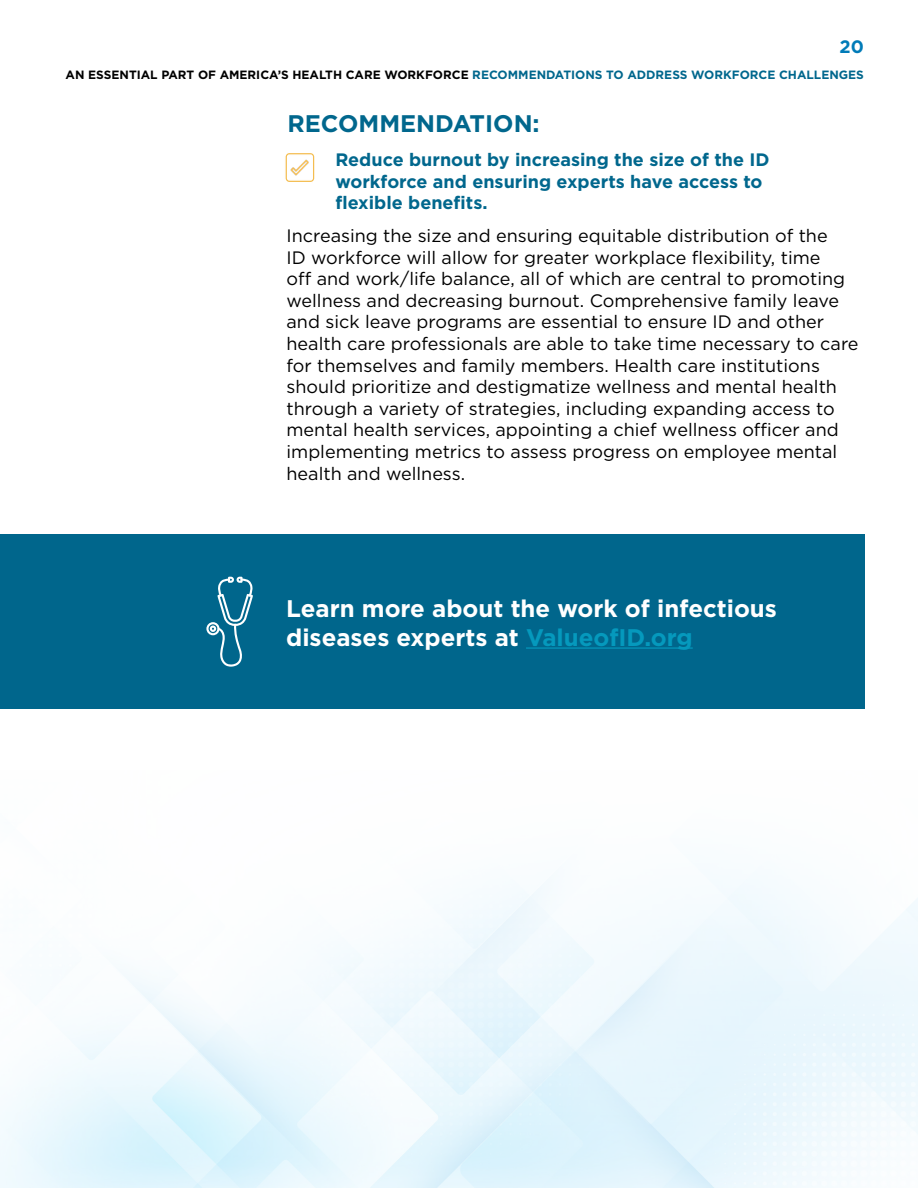
<style>
.page{position:relative;width:918px;height:1188px;background:#fff}
.page>*{position:absolute;margin:0;border:0;box-sizing:border-box;transform-origin:0 0}
.t1{font:700 24px/28.8px "Gotham";color:#fff}
.t2{font:700 24px "Gotham";color:#01678d}
.t3{font:18px/21.6px "Gotham";color:#000}
.t4{font:700 18px/21.6px "Gotham";color:#01678d}
.t5{font:700 18px "Gotham";color:#007bb8}
.t6{font:700 12px "Gotham";color:#000}
.s1{color:#01678d}
.s2{color:#0599bd}
</style>
<div class="page">
<svg style="left:285px;top:153px;width:30px;height:29px"></svg>
<img style="left:290px;top:159px;width:19px;height:17px">
<div style="left:0;top:534px;width:864px;height:175px;background:#00668c"></div>
<hr style="left:526px;top:647px;width:167px;height:2px;background:#0599bd">
<svg style="left:206px;top:577px;width:47px;height:90px"></svg>
<p class="t5" style="left:840px;top:35px;width:26px">20</p>
<p class="t6" style="left:66px;top:67px;width:800px">AN ESSENTIAL PART OF AMERICA’S HEALTH CARE WORKFORCE <span class="s1">RECOMMENDATIONS TO ADDRESS WORKFORCE CHALLENGES</span></p>
<h1 class="t2" style="left:288px;top:107px;width:254px">RECOMMENDATION:</h1>
<p class="t4" style="left:335px;top:149px;width:436px">Reduce burnout by increasing the size of the ID workforce and ensuring experts have access to flexible benefits.</p>
<p class="t3" style="left:287px;top:225px;width:573px">Increasing the size and ensuring equitable distribution of the<br>ID workforce will allow for greater workplace flexibility, time<br>off and work/life balance, all of which are central to promoting wellness and decreasing burnout. Comprehensive family leave and sick leave programs are essential to ensure ID and other health care professionals are able to take time necessary to care for themselves and family members. Health care institutions should prioritize and destigmatize wellness and mental health through a variety of strategies, including expanding access to mental health services, appointing a chief wellness officer and implementing metrics to assess progress on employee mental health and wellness.</p>
<h1 class="t1" style="left:286px;top:594px;width:492px">Learn more about the work of infectious diseases experts at <span class="s2">ValueofID.org</span></h1>
</div>
